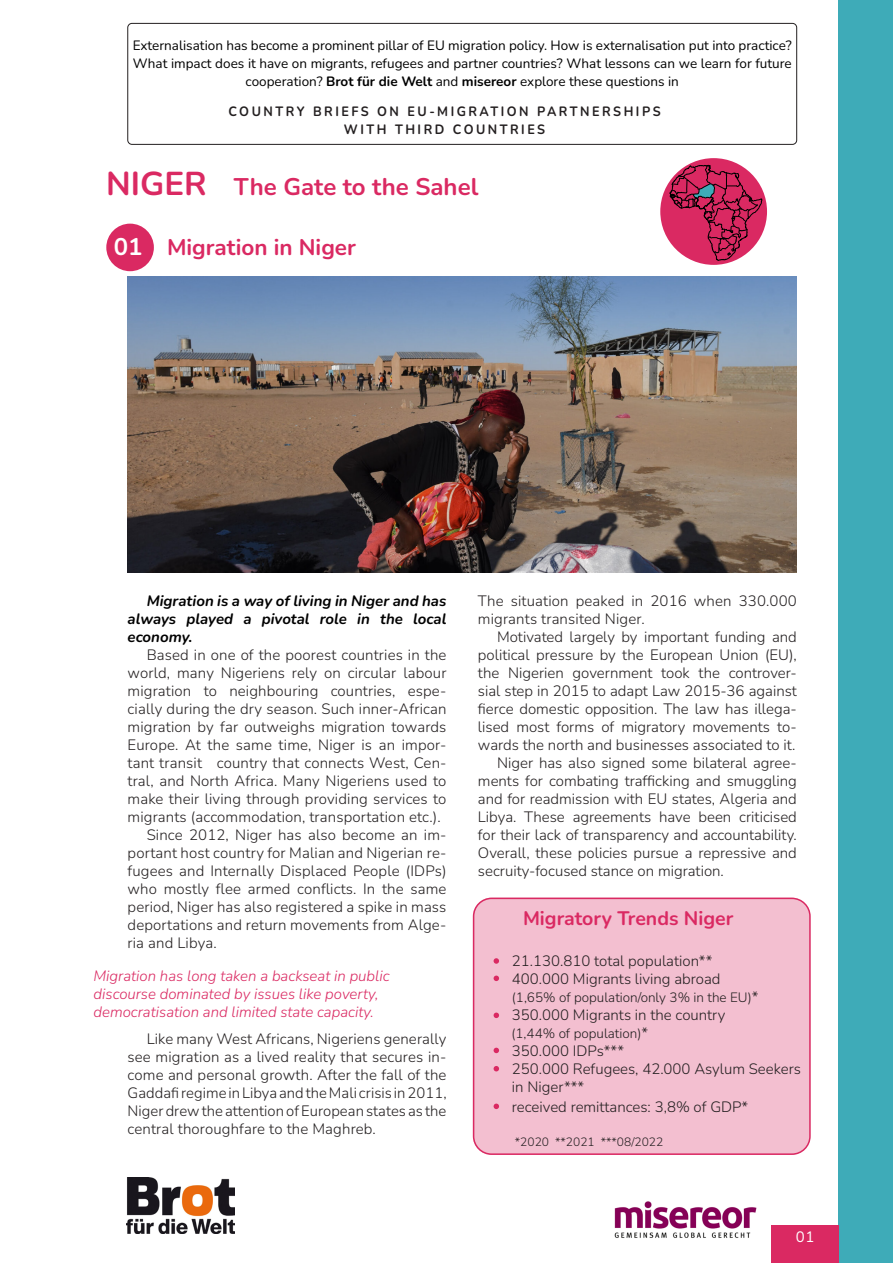
<style>
.page{position:relative;width:893px;height:1263px;background:#fff}
.page>*{position:absolute;margin:0;border:0;box-sizing:border-box;transform-origin:0 0}
.t1{font:700 33px "Nunito";color:#da2962}
.t2{font:700 24px "Nunito";color:#da2962}
.t3{font:700 24px "Nunito";color:#fff}
.t4{font:700 22.5px "Nunito";color:#da2962}
.t5{font:700 19.5px "Nunito";color:#da2962}
.Fließtext_Sans_Flatt{font:300 15px/18px "Nunito";letter-spacing:.005em;color:#231f20;text-align:justify}
.t6{font:italic 300 15px "Nunito";color:#da2962}
.t7{font:italic 700 15px/18px "Nunito";color:#000;text-align:right}
.Fließtext_Sans_Flatt-2{font:15px "Nunito";color:#fff}
.t8{font:13.5px/18px "Nunito";color:#000;text-align:center}
.Fließtext{font:700 13.5px "Nunito";letter-spacing:.2em;color:#231f20;scale:.93 1}
.t9{font:300 13.5px "Nunito";color:#231f20}
.t10{font:300 12px "Nunito";color:#231f20}
.s1{font-weight:700}
.s2{font-size:15px}
</style>
<div class="page">
<img style="left:128px;top:277px;width:669px;height:295px">
<div style="left:106px;top:224px;width:48px;height:47px;background:#da2962;border-radius:50%"></div>
<div style="left:839px;top:0;width:54px;height:1263px;background:#3eabb8"></div>
<div style="left:660px;top:158px;width:107px;height:107px;background:#da2962;border-radius:50%"></div>
<svg style="left:670px;top:165px;width:92px;height:95px"></svg>
<div style="left:474px;top:898px;width:335px;height:256px;background:#f3bfd0;border-radius:18px"></div>
<div style="left:473px;top:898px;width:338px;height:257px;border:2px solid #da2962;border-radius:18px"></div>
<div style="left:128px;top:23px;width:669px;height:122px;border:1px solid #231f20;border-radius:4px"></div>
<div style="left:771px;top:1225px;width:68px;height:38px;background:#da2962"></div>
<img style="left:615px;top:1201px;width:142px;height:37px">
<svg style="left:494px;top:958px;width:5px;height:6px"></svg>
<svg style="left:494px;top:975px;width:5px;height:6px"></svg>
<svg style="left:494px;top:1012px;width:5px;height:6px"></svg>
<svg style="left:494px;top:1048px;width:5px;height:5px"></svg>
<svg style="left:494px;top:1066px;width:5px;height:5px"></svg>
<svg style="left:494px;top:1103px;width:5px;height:6px"></svg>
<img style="left:126px;top:1178px;width:109px;height:55px">
<p class="t8" style="left:133px;top:35px;width:661px">Externalisation has become a prominent pillar of EU migration policy. How is externalisation put into practice?<br>What impact does it have on migrants, refugees and partner countries? What lessons can we learn for future cooperation? <span class="s1">Brot für die Welt</span> and <span class="s1">misereor</span> explore these questions in</p>
<p class="Fließtext" style="left:228px;top:102px;width:466px">COUNTRY BRIEFS ON EU-MIGRATION PARTNERSHIPS</p>
<p class="Fließtext" style="left:344px;top:120px;width:218px">WITH THIRD COUNTRIES</p>
<p class="t1" style="left:106px;top:161px;width:102px">NIGER</p>
<p class="t2" style="left:234px;top:170px;width:246px">The Gate to the Sahel</p>
<p class="t3" style="left:114px;top:230px;width:30px">01</p>
<p class="t4" style="left:167px;top:231px;width:190px">Migration in Niger</p>
<p class="t7" style="left:128px;top:591px;width:320px">Migration is a way of living in Niger and has always played a pivotal role in the local</p>
<p class="t7" style="left:128px;top:627px;width:67px">economy.</p>
<p class="Fließtext_Sans_Flatt" style="left:128px;top:645px;width:320px;text-indent:19px">Based in one of the poorest countries in the world, many Nigeriens rely on circular labour migration to neighbouring countries, espe-</p>
<p class="Fließtext_Sans_Flatt" style="left:128px;top:699px;width:320px">cially during the dry season. Such inner-African migration by far outweighs migration towards Europe. At the same time, Niger is an impor-</p>
<p class="Fließtext_Sans_Flatt" style="left:128px;top:753px;width:320px">tant transit country that connects West, Cen&shy;tral, and North Africa. Many Nigeriens used to make their living through providing services to migrants (accommodation, transportation etc.).</p>
<p class="Fließtext_Sans_Flatt" style="left:128px;top:825px;width:320px;text-indent:19px">Since 2012, Niger has also become an im&shy;portant host country for Malian and Nigerian re&shy;fugees and Internally Displaced People (IDPs) who mostly flee armed conflicts. In the same period, Niger has also registered a spike in mass deportations and return movements from Alge&shy;ria and Libya.</p>
<p class="t6" style="left:94px;top:965px;width:298px">Migration has long taken a backseat in public</p>
<p class="t6" style="left:94px;top:983px;width:286px">discourse dominated by issues like poverty,</p>
<p class="t6" style="left:94px;top:1001px;width:282px">democratisation and limited state capacity.</p>
<p class="Fließtext_Sans_Flatt" style="left:128px;top:1029px;width:320px;text-align:right">Like many West Africans, Nigeriens generally see migration as a lived reality that secures in-</p>
<p class="Fließtext_Sans_Flatt" style="left:128px;top:1065px;width:321px">come and personal growth. After the fall of the<br>Gaddafi regime in Libya and the Mali crisis in 2011,</p>
<p class="Fließtext_Sans_Flatt" style="left:128px;top:1101px;width:320px">Niger drew the attention of European states as the</p>
<p class="Fließtext_Sans_Flatt" style="left:128px;top:1119px;width:250px">central thoroughfare to the Maghreb.</p>
<p class="Fließtext_Sans_Flatt" style="left:478px;top:591px;width:320px">The situation peaked in 2016 when 330.000 migrants transited Niger.</p>
<p class="Fließtext_Sans_Flatt" style="left:478px;top:627px;width:320px;text-indent:19px">Motivated largely by important funding and political pressure by the European Union (EU), the Nigerien government took the controver-</p>
<p class="Fließtext_Sans_Flatt" style="left:478px;top:681px;width:320px">sial step in 2015 to adapt Law 2015-36 against fierce domestic opposition. The law has illega&shy;lised most forms of migratory movements to&shy;wards the north and businesses associated to it.</p>
<p class="Fließtext_Sans_Flatt" style="left:478px;top:753px;width:320px;text-indent:19px">Niger has also signed some bilateral agree&shy;ments for combating trafficking and smuggling and for readmission with EU states, Algeria and Libya. These agreements have been criticised for their lack of transparency and accountability.<br>Overall, these policies pursue a repressive and secruity-focused stance on migration.</p>
<p class="t5" style="left:523px;top:905px;width:212px">Migratory Trends Niger</p>
<p class="Fließtext_Sans_Flatt" style="left:512px;top:951px;width:202px">21.130.810 total population**</p>
<p class="Fließtext_Sans_Flatt" style="left:512px;top:969px;width:210px">400.000 Migrants living abroad</p>
<p class="t9" style="left:512px;top:988px;width:248px">(1,65% of population/only 3% in the EU)<span class="s2">*</span></p>
<p class="Fließtext_Sans_Flatt" style="left:512px;top:1005px;width:215px">350.000 Migrants in the country</p>
<p class="t9" style="left:511px;top:1024px;width:138px">(1,44% of population)<span class="s2">*</span></p>
<p class="Fließtext_Sans_Flatt" style="left:512px;top:1041px;width:114px">350.000 IDPs***</p>
<p class="Fließtext_Sans_Flatt" style="left:512px;top:1059px;width:291px">250.000 Refugees, 42.000 Asylum Seekers in Niger***</p>
<p class="Fließtext_Sans_Flatt" style="left:512px;top:1097px;width:238px">received remittances: 3,8% of GDP*</p>
<p class="t10" style="left:515px;top:1133px;width:150px">*2020 **2021 ***08/2022</p>
<p class="Fließtext_Sans_Flatt-2" style="left:796px;top:1226px;width:20px">01</p>
</div>
